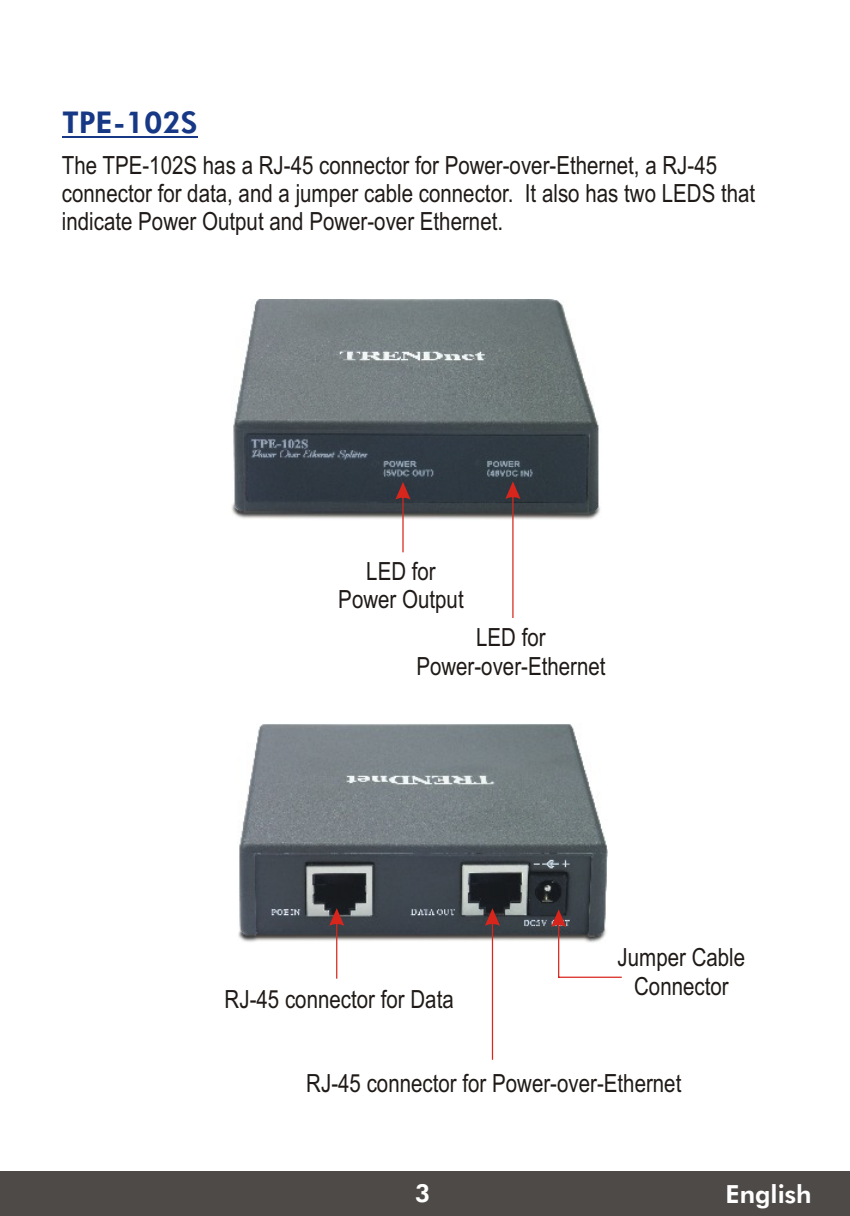
<style>
.page{position:relative;width:850px;height:1216px;background:#fff}
.page>*{position:absolute;margin:0;border:0;box-sizing:border-box;transform-origin:0 0}
.t1{font:800 30px "Futura BT";color:#173885}
.t2{font:25px/28.2px "Arial Narrow";color:#1f1a17;text-align:center}
.t3{font:800 25px "Futura BT";color:#fff}
</style>
<div class="page">
<img style="left:231px;top:299px;width:369px;height:221px">
<img style="left:237px;top:724px;width:371px;height:218px">
<div style="left:0;top:1170px;width:849px;height:45px;background:#4d4a47"></div>
<svg style="left:395px;top:482px;width:15px;height:70px"></svg>
<svg style="left:329px;top:908px;width:15px;height:70px"></svg>
<svg style="left:505px;top:481px;width:15px;height:137px"></svg>
<svg style="left:485px;top:908px;width:15px;height:151px"></svg>
<svg style="left:551px;top:909px;width:70px;height:68px"></svg>
<hr style="left:63px;top:136px;width:135px;height:1px;background:#173885">
<p class="t1" style="left:63px;top:110px;width:137px">TPE-102S</p>
<p class="t2" style="left:62px;top:153px;width:694px;text-align:left">The TPE-102S has a RJ-45 connector for Power-over-Ethernet, a RJ-45 connector for data, and a jumper cable connector. It also has two LEDS that indicate Power Output and Power-over Ethernet.</p>
<p class="t2" style="left:338px;top:559px;width:127px">LED for<br>Power Output</p>
<p class="t2" style="left:416px;top:625px;width:191px">LED for<br>Power-over-Ethernet</p>
<p class="t2" style="left:224px;top:986px;width:231px">RJ-45 connector for Data</p>
<p class="t2" style="left:617px;top:945px;width:129px">Jumper Cable<br>Connector</p>
<p class="t2" style="left:306px;top:1070px;width:376px">RJ-45 connector for Power-over-Ethernet</p>
<p class="t3" style="left:415px;top:1182px;width:17px">3</p>
<p class="t3" style="left:725px;top:1183px;width:88px">English</p>
</div>
